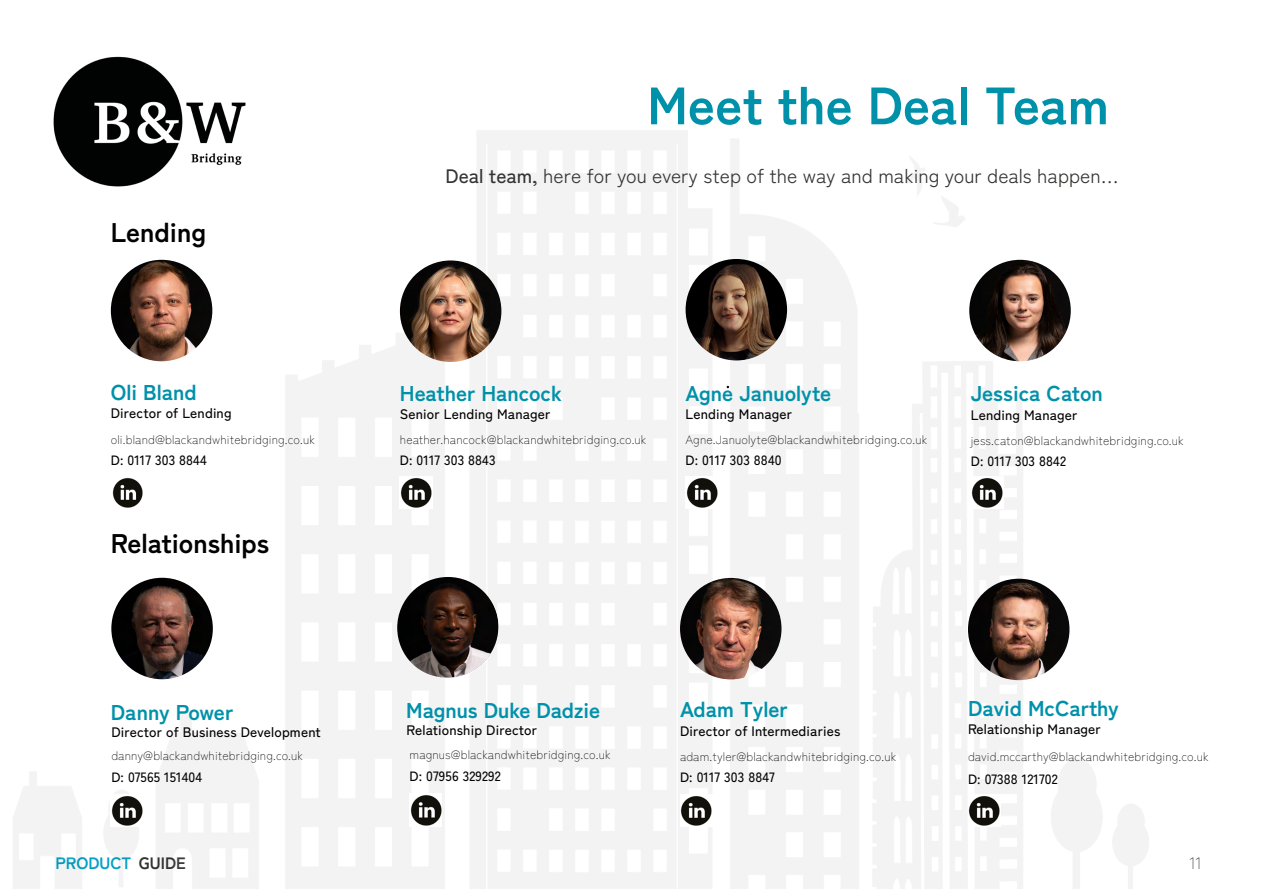
<style>
.page{position:relative;width:1263px;height:893px;background:#fff}
.page>*{position:absolute;margin:0;border:0;box-sizing:border-box;transform-origin:0 0}
.t1{font:700 52.5px "Zen Kaku Gothic New";color:#0091aa}
.t2{font:700 27px "Zen Kaku Gothic New";color:#020203}
.t3{font:700 21.45px "Zen Kaku Gothic New";color:#0091aa}
.t4{font:19.5px "Zen Kaku Gothic New";color:#333332}
.t5{font:700 16.5px "Zen Kaku Gothic New";color:#05a1c5}
.t6{font:300 16.5px "Zen Kaku Gothic New";color:#333332}
.t7{font:500 13.8px "Zen Kaku Gothic New";letter-spacing:.01em;color:#020203}
.t8{font:500 13.5px "Zen Kaku Gothic New";letter-spacing:.01em;color:#020203}
.t9{font:300 12px "Zen Kaku Gothic New";letter-spacing:.01em;color:#020203}
.s1{font-weight:500}
.s2{color:#333332}
</style>
<div class="page">
<img style="left:13px;top:131px;width:1136px;height:758px">
<img style="left:28px;top:56px;width:243px;height:146px">
<img style="left:400px;top:260px;width:101px;height:102px;border-radius:51px">
<img style="left:680px;top:578px;width:101px;height:101px;border-radius:51px">
<img style="left:686px;top:259px;width:101px;height:101px;border-radius:51px">
<img style="left:111px;top:578px;width:102px;height:101px;border-radius:51px">
<img style="left:111px;top:260px;width:101px;height:101px;border-radius:51px">
<img style="left:969px;top:260px;width:102px;height:101px;border-radius:51px">
<img style="left:397px;top:577px;width:102px;height:101px;border-radius:51px">
<img style="left:680px;top:795px;width:32px;height:32px">
<img style="left:111px;top:794px;width:32px;height:33px">
<img style="left:410px;top:794px;width:32px;height:32px">
<img style="left:111px;top:476px;width:33px;height:33px">
<img style="left:686px;top:476px;width:32px;height:33px">
<img style="left:971px;top:476px;width:32px;height:33px">
<img style="left:968px;top:579px;width:101px;height:101px;border-radius:51px">
<img style="left:968px;top:794px;width:32px;height:33px">
<img style="left:400px;top:476px;width:32px;height:33px">
<h1 class="t1" style="left:647px;top:72px;width:463px">Meet the Deal Team</h1>
<h3 class="t4" style="left:446px;top:164px;width:675px"><span class="s1">Deal team,</span> here for you every step of the way and making your deals happen…</h3>
<h2 class="t2" style="left:111px;top:215px;width:97px">Lending</h2>
<h3 class="t3" style="left:111px;top:379px;width:87px">Oli Bland</h3>
<h3 class="t3" style="left:400px;top:379px;width:164px">Heather Hancock</h3>
<h3 class="t3" style="left:686px;top:379px;width:147px">Agne Januolyte</h3>
<h3 class="t3" style="left:971px;top:380px;width:134px">Jessica Caton</h3>
<p class="t7" style="left:111px;top:405px;width:122px">Director of Lending</p>
<p class="t7" style="left:400px;top:405px;width:152px">Senior Lending Manager</p>
<p class="t7" style="left:685px;top:405px;width:108px">Lending Manager</p>
<p class="t7" style="left:971px;top:406px;width:108px">Lending Manager</p>
<p class="t9" style="left:111px;top:432px;width:206px">oli.bland@blackandwhitebridging.co.uk</p>
<p class="t9" style="left:400px;top:433px;width:248px">heather.hancock@blackandwhitebridging.co.uk</p>
<p class="t9" style="left:685px;top:433px;width:243px">Agne.Januolyte@blackandwhitebridging.co.uk</p>
<p class="t9" style="left:971px;top:434px;width:214px">jess.caton@blackandwhitebridging.co.uk</p>
<p class="t8" style="left:111px;top:451px;width:97px">D: 0117 303 8844</p>
<p class="t8" style="left:400px;top:452px;width:97px">D: 0117 303 8843</p>
<p class="t8" style="left:685px;top:452px;width:97px">D: 0117 303 8840</p>
<p class="t8" style="left:971px;top:453px;width:97px">D: 0117 303 8842</p>
<h2 class="t2" style="left:111px;top:526px;width:160px">Relationships</h2>
<h3 class="t3" style="left:111px;top:699px;width:124px">Danny Power</h3>
<p class="t7" style="left:111px;top:723px;width:211px">Director of Business Development</p>
<h3 class="t3" style="left:406px;top:697px;width:196px">Magnus Duke Dadzie</h3>
<p class="t7" style="left:407px;top:721px;width:132px">Relationship Director</p>
<h3 class="t3" style="left:680px;top:696px;width:109px">Adam Tyler</h3>
<p class="t7" style="left:680px;top:722px;width:162px">Director of Intermediaries</p>
<h3 class="t3" style="left:968px;top:695px;width:152px">David McCarthy</h3>
<p class="t7" style="left:968px;top:721px;width:134px">Relationship Manager</p>
<p class="t9" style="left:111px;top:748px;width:193px">danny@blackandwhitebridging.co.uk</p>
<p class="t9" style="left:410px;top:747px;width:202px">magnus@blackandwhitebridging.co.uk</p>
<p class="t9" style="left:680px;top:750px;width:218px">adam.tyler@blackandwhitebridging.co.uk</p>
<p class="t9" style="left:968px;top:750px;width:242px">david.mccarthy@blackandwhitebridging.co.uk</p>
<p class="t8" style="left:111px;top:769px;width:92px">D: 07565 151404</p>
<p class="t8" style="left:410px;top:768px;width:93px">D: 07956 329292</p>
<p class="t8" style="left:680px;top:769px;width:96px">D: 0117 303 8847</p>
<p class="t8" style="left:968px;top:770px;width:91px">D: 07388 121702</p>
<h3 class="t5" style="left:56px;top:853px;width:132px">PRODUCT <span class="s2">GUIDE</span></h3>
<h3 class="t6" style="left:1190px;top:854px;width:14px">11</h3>
</div>
